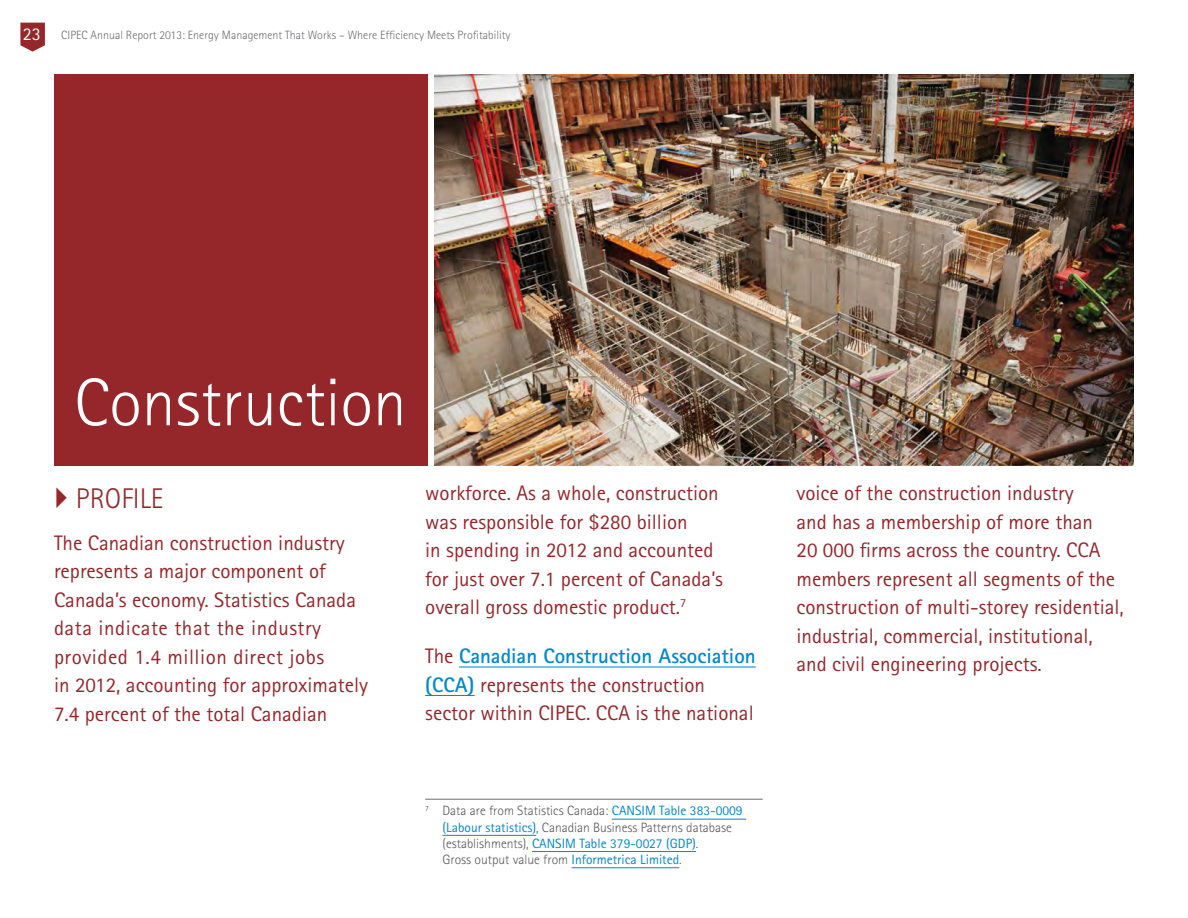
<style>
.page{position:relative;width:1188px;height:918px;background:#fff}
.page>*{position:absolute;margin:0;border:0;box-sizing:border-box;transform-origin:0 0}
.t1{font:300 67.5px "Rotis Sans Serif Std";color:#fff}
.t2{font:300 28.5px "Rotis Sans Serif Std";color:#95272b}
.t3{font:21px/28.5px "Rotis Sans Serif Std";color:#95272b}
.Footnote{font:300 13.5px/16.2px "Rotis Sans Serif Std";color:#57585a}
.t4{font:300 12px "Rotis Sans Serif Std";color:#6c6d70}
.s1{font-weight:400;font-size:18px;color:#fff}
.s2{font-weight:700;color:#0088cb}
.s3{font-weight:400;color:#0088cb}
</style>
<div class="page">
<svg style="left:20px;top:23px;width:25px;height:29px"></svg>
<div style="left:54px;top:74px;width:374px;height:392px;background:#95272b"></div>
<hr style="left:459px;top:666px;width:297px;height:2px;background:#0088cb">
<hr style="left:425px;top:695px;width:50px;height:1px;background:#0088cb">
<hr style="left:425px;top:799px;width:338px;height:1px;background:#6c6d70">
<hr style="left:612px;top:819px;width:134px;height:1px;background:#0088cb">
<hr style="left:443px;top:835px;width:93px;height:1px;background:#0088cb">
<hr style="left:532px;top:851px;width:164px;height:1px;background:#0088cb">
<hr style="left:572px;top:867px;width:107px;height:1px;background:#0088cb">
<img style="left:434px;top:74px;width:700px;height:392px">
<p class="t4" style="left:23px;top:28px;width:489px"><span class="s1">23</span> CIPEC Annual Report 2013: Energy Management That Works – Where Efficiency Meets Profitability</p>
<h2 class="t1" style="left:74px;top:364px;width:334px">Construction</h2>
<h3 class="t2" style="left:76px;top:482px;width:89px">PROFILE</h3>
<p class="t3" style="left:54px;top:528px;width:316px">The Canadian construction industry represents a major component of Canada’s economy. Statistics Canada data indicate that the industry provided 1.4 million direct jobs<br>in 2012, accounting for approximately 7.4 percent of the total Canadian</p>
<p class="t3" style="left:425px;top:479px;width:299px">workforce. As a whole, construction was responsible for $280 billion<br>in spending in 2012 and accounted for just over 7.1 percent of Canada’s overall gross domestic product.<sup>7</sup></p>
<p class="t3" style="left:425px;top:642px;width:332px">The <span class="s2">Canadian Construction Association (CCA)</span> represents the construction sector within CIPEC. CCA is the national</p>
<p class="Footnote" style="left:443px;top:803px;width:302px;text-indent:-17px"><sup>7</sup> Data are from Statistics Canada: <span class="s3">CANSIM Table 383-0009 (Labour statistics)</span>, Canadian Business Patterns database (establishments), <span class="s3">CANSIM Table 379-0027 (GDP)</span>.<br>Gross output value from <span class="s3">Informetrica Limited</span>.</p>
<p class="t3" style="left:796px;top:479px;width:329px">voice of the construction industry<br>and has a membership of more than<br>20 000 firms across the country. CCA members represent all segments of the construction of multi-storey residential, industrial, commercial, institutional, and civil engineering projects.</p>
</div>
